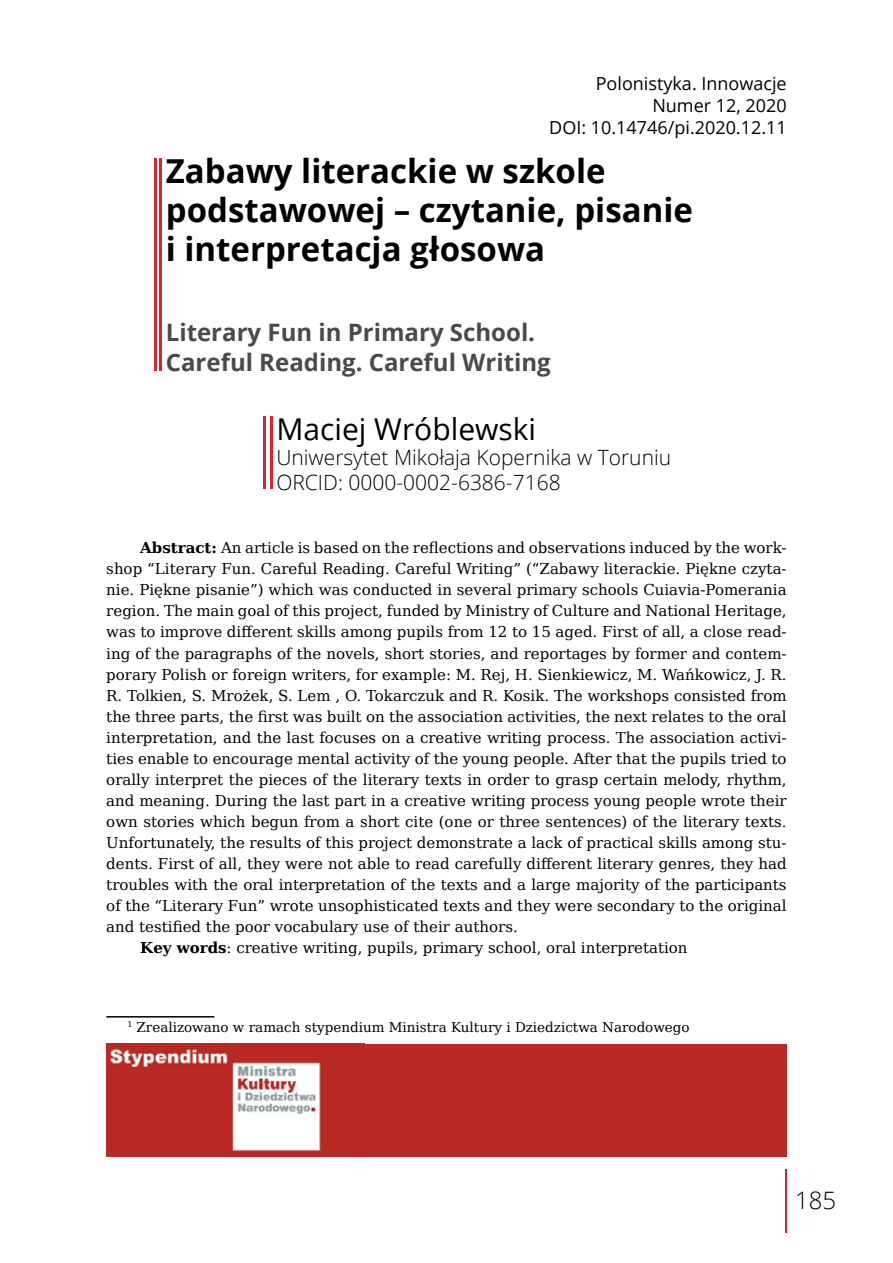
<style>
.page{position:relative;width:893px;height:1263px;background:#fff}
.page>*{position:absolute;margin:0;border:0;box-sizing:border-box;transform-origin:0 0}
.t1{font:700 33px/39px "Open Sans";color:#000}
.t2{font:30px "Open Sans";color:#000}
.t3{font:700 24px/30px "Open Sans";color:#4a4a49}
.t4{font:300 24px "Open Sans";color:#000}
.t5{font:300 21px/25.2px "Open Sans";color:#000}
.t6{font:18px/21.6px "Open Sans";color:#000;text-align:right}
.t7{font:15px "DejaVu Serif";color:#000}
.t8{font:13.5px "DejaVu Serif";color:#000}
.s1{font-weight:700}
</style>
<div class="page">
<hr style="left:264px;top:417px;width:2px;height:72px;background:#d52530">
<hr style="left:270px;top:417px;width:2px;height:72px;background:#d52530">
<hr style="left:159px;top:158px;width:3px;height:213px;background:#d52530">
<hr style="left:154px;top:158px;width:2px;height:213px;background:#d52530">
<hr style="left:786px;top:1169px;width:1px;height:64px;background:#d52530">
<hr style="left:106px;top:1016px;width:108px;height:1px;background:#000">
<div style="left:106px;top:1044px;width:681px;height:113px;background:#b92a24"></div>
<img style="left:109px;top:1048px;width:213px;height:103px">
<p class="t6" style="left:549px;top:73px;width:239px">Polonistyka. Innowacje<br>Numer 12, 2020<br>DOI: 10.14746/pi.2020.12.11</p>
<h1 class="t1" style="left:166px;top:151px;width:529px">Zabawy literackie w szkole podstawowej – czytanie, pisanie i interpretacja głosowa</h1>
<h3 class="t3" style="left:166px;top:316px;width:386px">Literary Fun in Primary School.<br>Careful Reading. Careful Writing</h3>
<h2 class="t2" style="left:276px;top:408px;width:261px">Maciej Wróblewski</h2>
<h3 class="t5" style="left:276px;top:444px;width:396px">Uniwersytet Mikołaja Kopernika w Toruniu<br>ORCID: 0000-0002-6386-7168</h3>
<p class="t7" style="left:140px;top:537px;width:648px"><span class="s1">Abstract:</span> An article is based on the reflections and observations induced by the work-</p>
<p class="t7" style="left:106px;top:558px;width:682px">shop “Literary Fun. Careful Reading. Careful Writing” (“Zabawy literackie. Piękne czyta-</p>
<p class="t7" style="left:106px;top:579px;width:682px">nie. Piękne pisanie”) which was conducted in several primary schools Cuiavia-Pomerania</p>
<p class="t7" style="left:106px;top:600px;width:682px">region. The main goal of this project, funded by Ministry of Culture and National Heritage,</p>
<p class="t7" style="left:106px;top:621px;width:682px">was to improve different skills among pupils from 12 to 15 aged. First of all, a close read-</p>
<p class="t7" style="left:106px;top:642px;width:682px">ing of the paragraphs of the novels, short stories, and reportages by former and contem-</p>
<p class="t7" style="left:106px;top:663px;width:682px">porary Polish or foreign writers, for example: M. Rej, H. Sienkiewicz, M. Wańkowicz, J. R.</p>
<p class="t7" style="left:106px;top:684px;width:682px">R. Tolkien, S. Mrożek, S. Lem , O. Tokarczuk and R. Kosik. The workshops consisted from</p>
<p class="t7" style="left:106px;top:705px;width:682px">the three parts, the first was built on the association activities, the next relates to the oral</p>
<p class="t7" style="left:106px;top:726px;width:682px">interpretation, and the last focuses on a creative writing process. The association activi-</p>
<p class="t7" style="left:106px;top:747px;width:682px">ties enable to encourage mental activity of the young people. After that the pupils tried to</p>
<p class="t7" style="left:106px;top:768px;width:682px">orally interpret the pieces of the literary texts in order to grasp certain melody, rhythm,</p>
<p class="t7" style="left:106px;top:789px;width:682px">and meaning. During the last part in a creative writing process young people wrote their</p>
<p class="t7" style="left:106px;top:810px;width:682px">own stories which begun from a short cite (one or three sentences) of the literary texts.</p>
<p class="t7" style="left:106px;top:831px;width:682px">Unfortunately, the results of this project demonstrate a lack of practical skills among stu-</p>
<p class="t7" style="left:106px;top:852px;width:682px">dents. First of all, they were not able to read carefully different literary genres, they had</p>
<p class="t7" style="left:106px;top:873px;width:682px">troubles with the oral interpretation of the texts and a large majority of the participants</p>
<p class="t7" style="left:106px;top:894px;width:682px">of the “Literary Fun” wrote unsophisticated texts and they were secondary to the original</p>
<p class="t7" style="left:106px;top:915px;width:413px">and testified the poor vocabulary use of their authors.</p>
<p class="t7" style="left:140px;top:936px;width:549px"><span class="s1">Key words</span>: creative writing, pupils, primary school, oral interpretation</p>
<p class="t8" style="left:128px;top:1017px;width:564px"><sup>1</sup> Zrealizowano w ramach stypendium Ministra Kultury i Dziedzictwa Narodowego</p>
<h3 class="t4" style="left:795px;top:1184px;width:43px">185</h3>
</div>
